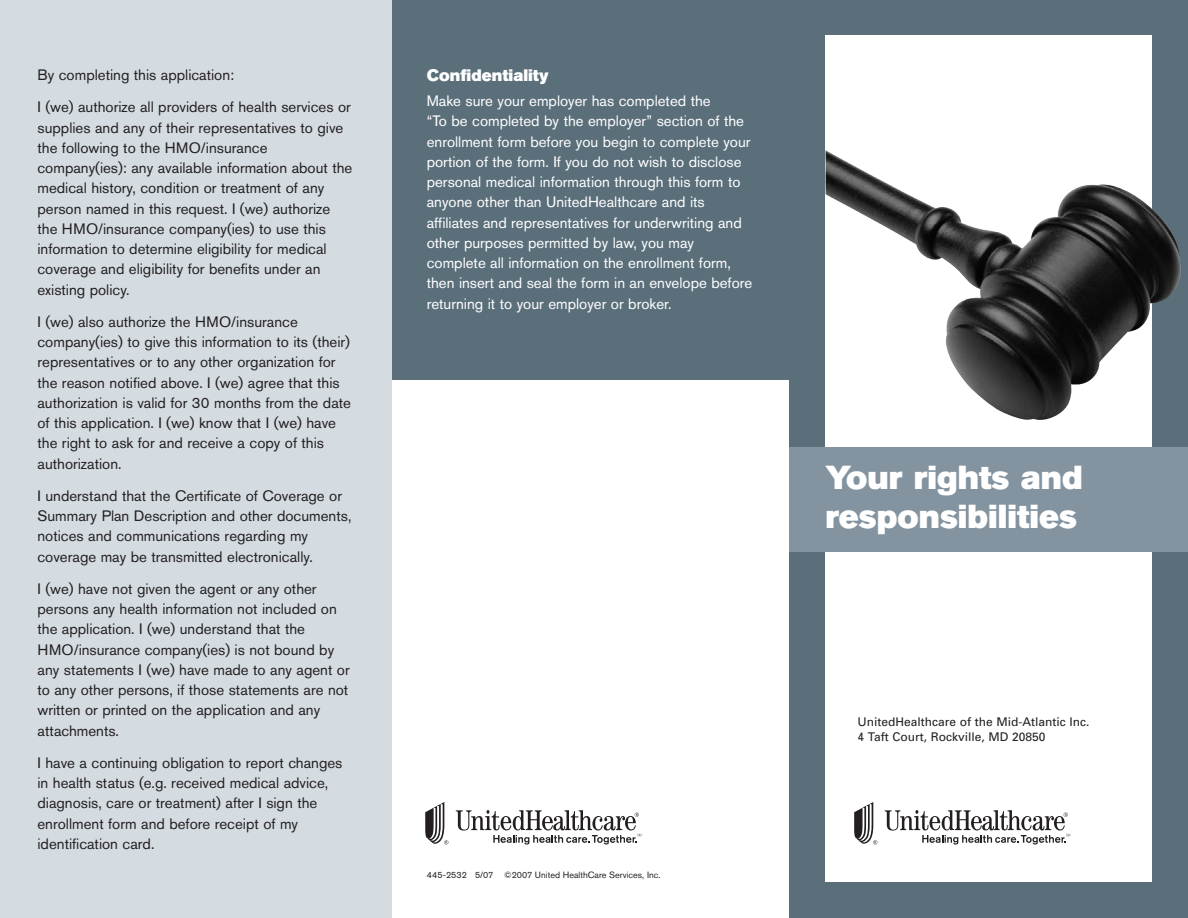
<style>
.page{position:relative;width:1188px;height:918px;background:#fff}
.page>*{position:absolute;margin:0;border:0;box-sizing:border-box;transform-origin:0 0}
.t1{font:33px/39px "Akzidenz Grotesk Std Super";color:#fff}
.t2{font:16.5px "Akzidenz Grotesk Std Super";color:#fff}
.t3{font:15px/20.2px "Akzidenz Grotesk Std";color:#231f20}
.t4{font:15px/20.2px "Akzidenz Grotesk Std";color:#fff}
.t5{font:12px/15px "Univers";color:#231f20}
.t6{font:9px "Akzidenz Grotesk Std";color:#231f20}
</style>
<div class="page">
<div style="left:392px;top:0;width:398px;height:379px;background:#5b6f7b"></div>
<div style="left:790px;top:0;width:398px;height:918px;background:#5b6f7b"></div>
<svg style="left:425px;top:802px;width:23px;height:43px"></svg>
<svg style="left:456px;top:810px;width:185px;height:35px"></svg>
<div style="left:826px;top:36px;width:326px;height:846px;background:#fff"></div>
<svg style="left:854px;top:802px;width:23px;height:43px"></svg>
<svg style="left:885px;top:810px;width:185px;height:35px"></svg>
<div style="left:790px;top:447px;width:398px;height:105px;background:#8394a0"></div>
<div style="left:0;top:0;width:392px;height:918px;background:#d4dce2"></div>
<img style="left:826px;top:150px;width:355px;height:270px">
<p class="t3" style="left:38px;top:61px;width:315px;line-height:32.2px">By completing this application:<br>I (we) authorize all providers of health services or</p>
<p class="t3" style="left:38px;top:119px;width:316px">supplies and any of their representatives to give the following to the HMO/insurance company(ies): any available information about the medical history, condition or treatment of any person named in this request. I (we) authorize the HMO/insurance company(ies) to use this information to determine eligibility for medical coverage and eligibility for benefits under an existing policy.</p>
<p class="t3" style="left:38px;top:313px;width:315px">I (we) also authorize the HMO/insurance company(ies) to give this information to its (their) representatives or to any other organization for the reason notified above. I (we) agree that this authorization is valid for 30 months from the date of this application. I (we) know that I (we) have the right to ask for and receive a copy of this authorization.</p>
<p class="t3" style="left:38px;top:487px;width:315px">I understand that the Certificate of Coverage or Summary Plan Description and other documents, notices and communications regarding my coverage may be transmitted electronically.</p>
<p class="t3" style="left:38px;top:580px;width:314px">I (we) have not given the agent or any other persons any health information not included on the application. I (we) understand that the HMO/insurance company(ies) is not bound by any statements I (we) have made to any agent or to any other persons, if those statements are not written or printed on the application and any attachments.</p>
<p class="t3" style="left:38px;top:754px;width:307px">I have a continuing obligation to report changes in health status (e.g. received medical advice, diagnosis, care or treatment) after I sign the enrollment form and before receipt of my identification card.</p>
<p class="t2" style="left:427px;top:70px;width:124px">Confidentiality</p>
<p class="t4" style="left:427px;top:92px;width:327px">Make sure your employer has completed the<br>“To be completed by the employer” section of the enrollment form before you begin to complete your portion of the form. If you do not wish to disclose personal medical information through this form to anyone other than UnitedHealthcare and its affiliates and representatives for underwriting and other purposes permitted by law, you may complete all information on the enrollment form, then insert and seal the form in an envelope before returning it to your employer or broker.</p>
<p class="t6" style="left:427px;top:872px;width:235px">445-2532 5/07 ©2007 United HealthCare Services, Inc.</p>
<p class="t1" style="left:825px;top:461px;width:259px">Your rights and responsibilities</p>
<p class="t5" style="left:858px;top:716px;width:233px">UnitedHealthcare of the Mid-Atlantic Inc.<br>4 Taft Court, Rockville, MD 20850</p>
</div>
